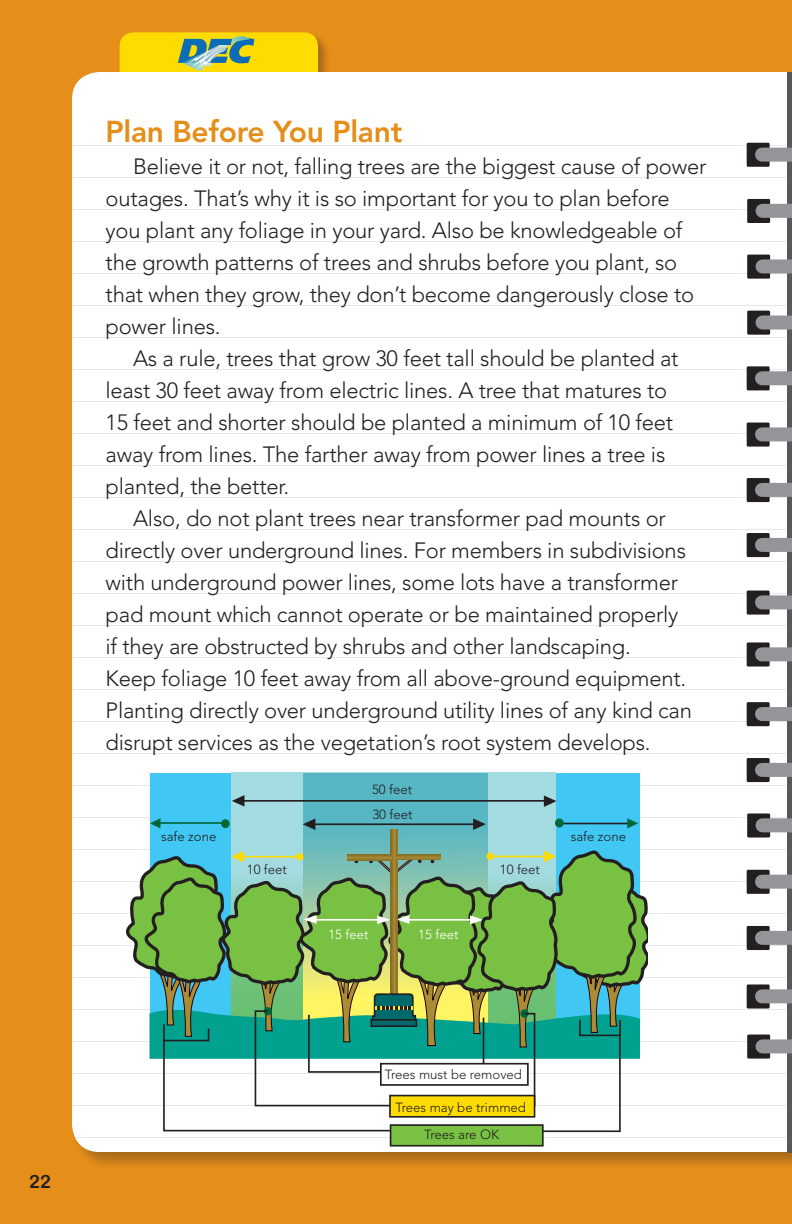
<style>
.page{position:relative;width:792px;height:1224px;background:#e58e19}
.page>*{position:absolute;margin:0;border:0;box-sizing:border-box;transform-origin:0 0}
.t1{font:800 30px "Avenir";letter-spacing:-.01em;color:#e58e19}
.t2{font:300 22px "Avenir";letter-spacing:-.01em;color:#231f20}
.t3{font:18.4px "Arial Rounded MT Bold";color:#231f20}
.t4{font:300 13.2px/27px "Avenir";color:#231f20;text-align:center}
.t5{font:300 13.2px "Avenir";color:#fff}
</style>
<div class="page">
<div style="left:72px;top:72px;width:715px;height:1080px;background:#fff"></div>
<hr style="left:72px;top:145px;width:720px;height:1px;background:#e6e7e9">
<hr style="left:72px;top:177px;width:720px;height:1px;background:#e6e7e9">
<hr style="left:72px;top:209px;width:720px;height:1px;background:#e6e7e9">
<hr style="left:72px;top:241px;width:720px;height:1px;background:#e6e7e9">
<hr style="left:72px;top:273px;width:720px;height:1px;background:#e6e7e9">
<hr style="left:72px;top:305px;width:720px;height:1px;background:#e6e7e9">
<hr style="left:72px;top:337px;width:720px;height:1px;background:#e6e7e9">
<hr style="left:72px;top:369px;width:720px;height:1px;background:#e6e7e9">
<hr style="left:72px;top:401px;width:720px;height:1px;background:#e6e7e9">
<hr style="left:72px;top:433px;width:720px;height:1px;background:#e6e7e9">
<hr style="left:72px;top:465px;width:720px;height:1px;background:#e6e7e9">
<hr style="left:72px;top:497px;width:720px;height:1px;background:#e6e7e9">
<hr style="left:72px;top:529px;width:720px;height:1px;background:#e6e7e9">
<hr style="left:72px;top:561px;width:720px;height:1px;background:#e6e7e9">
<hr style="left:72px;top:593px;width:720px;height:1px;background:#e6e7e9">
<hr style="left:72px;top:625px;width:720px;height:1px;background:#e6e7e9">
<hr style="left:72px;top:657px;width:720px;height:1px;background:#e6e7e9">
<hr style="left:72px;top:689px;width:720px;height:1px;background:#e6e7e9">
<hr style="left:72px;top:721px;width:720px;height:1px;background:#e6e7e9">
<hr style="left:72px;top:753px;width:720px;height:1px;background:#e6e7e9">
<hr style="left:72px;top:785px;width:720px;height:1px;background:#e6e7e9">
<hr style="left:72px;top:817px;width:720px;height:1px;background:#e6e7e9">
<hr style="left:72px;top:849px;width:720px;height:1px;background:#e6e7e9">
<hr style="left:72px;top:881px;width:720px;height:1px;background:#e6e7e9">
<hr style="left:72px;top:913px;width:720px;height:1px;background:#e6e7e9">
<hr style="left:72px;top:945px;width:720px;height:1px;background:#e6e7e9">
<hr style="left:72px;top:977px;width:720px;height:1px;background:#e6e7e9">
<hr style="left:72px;top:1009px;width:720px;height:1px;background:#e6e7e9">
<hr style="left:72px;top:1041px;width:720px;height:1px;background:#e6e7e9">
<hr style="left:72px;top:1073px;width:720px;height:1px;background:#e6e7e9">
<hr style="left:72px;top:1105px;width:720px;height:1px;background:#e6e7e9">
<hr style="left:72px;top:1137px;width:720px;height:1px;background:#e6e7e9">
<div style="left:119px;top:32px;width:211px;height:80px;background:#231f20;opacity:.3"></div>
<div style="left:120px;top:32px;width:198px;height:68px;background:#ffdc01;border-radius:14px"></div>
<div style="left:100px;top:72px;width:246px;height:46px;background:#fff"></div>
<div style="left:787px;top:72px;width:5px;height:1080px;background:#57585a"></div>
<svg style="left:747px;top:143px;width:23px;height:24px"></svg>
<div style="left:762px;top:148px;width:30px;height:14px;background:#939598"></div>
<svg style="left:747px;top:199px;width:23px;height:24px"></svg>
<div style="left:763px;top:204px;width:29px;height:14px;background:#939598"></div>
<svg style="left:747px;top:255px;width:23px;height:24px"></svg>
<div style="left:763px;top:259px;width:29px;height:14px;background:#939598"></div>
<svg style="left:747px;top:311px;width:23px;height:24px"></svg>
<div style="left:763px;top:316px;width:29px;height:14px;background:#939598"></div>
<svg style="left:747px;top:366px;width:23px;height:24px"></svg>
<div style="left:762px;top:371px;width:30px;height:14px;background:#939598"></div>
<svg style="left:747px;top:423px;width:23px;height:24px"></svg>
<div style="left:762px;top:427px;width:30px;height:14px;background:#939598"></div>
<svg style="left:747px;top:478px;width:23px;height:24px"></svg>
<div style="left:762px;top:483px;width:30px;height:14px;background:#939598"></div>
<svg style="left:747px;top:533px;width:23px;height:24px"></svg>
<div style="left:762px;top:538px;width:30px;height:14px;background:#939598"></div>
<svg style="left:747px;top:591px;width:23px;height:24px"></svg>
<div style="left:762px;top:595px;width:30px;height:14px;background:#939598"></div>
<svg style="left:747px;top:642px;width:23px;height:25px"></svg>
<div style="left:762px;top:647px;width:30px;height:14px;background:#939598"></div>
<svg style="left:747px;top:702px;width:23px;height:24px"></svg>
<div style="left:762px;top:707px;width:30px;height:14px;background:#939598"></div>
<svg style="left:747px;top:758px;width:23px;height:24px"></svg>
<div style="left:762px;top:763px;width:30px;height:14px;background:#939598"></div>
<svg style="left:747px;top:813px;width:23px;height:25px"></svg>
<div style="left:763px;top:818px;width:29px;height:14px;background:#939598"></div>
<svg style="left:747px;top:870px;width:23px;height:24px"></svg>
<div style="left:762px;top:875px;width:30px;height:14px;background:#939598"></div>
<svg style="left:747px;top:926px;width:23px;height:24px"></svg>
<div style="left:762px;top:931px;width:30px;height:14px;background:#939598"></div>
<svg style="left:747px;top:984px;width:23px;height:25px"></svg>
<div style="left:762px;top:989px;width:30px;height:14px;background:#939598"></div>
<svg style="left:747px;top:1035px;width:23px;height:24px"></svg>
<div style="left:763px;top:1039px;width:29px;height:14px;background:#939598"></div>
<svg style="left:178px;top:36px;width:76px;height:35px"></svg>
<div style="left:150px;top:773px;width:490px;height:253px;background:#40c7f4"></div>
<div style="left:231px;top:773px;width:324px;height:252px;background:#a3dbe1"></div>
<svg style="left:304px;top:773px;width:183px;height:76px;background:#59b6c2"></svg>
<div style="left:391px;top:1125px;width:152px;height:21px;background:#79c142"></div>
<div style="left:390px;top:1124px;width:154px;height:23px;border:2px solid #231f20"></div>
<hr style="left:240px;top:800px;width:307px;height:2px;background:#231f20">
<svg style="left:543px;top:794px;width:14px;height:14px"></svg>
<svg style="left:232px;top:795px;width:13px;height:12px"></svg>
<svg style="left:303px;top:817px;width:13px;height:14px"></svg>
<hr style="left:310px;top:823px;width:174px;height:2px;background:#231f20">
<svg style="left:472px;top:817px;width:14px;height:14px"></svg>
<hr style="left:559px;top:823px;width:75px;height:1px;background:#231f20">
<svg style="left:626px;top:818px;width:12px;height:11px"></svg>
<div style="left:556px;top:819px;width:7px;height:8px;background:#006838;border-radius:50%"></div>
<div style="left:555px;top:819px;width:9px;height:8px;border:2px solid #006838;border-radius:50%"></div>
<svg style="left:150px;top:818px;width:11px;height:11px"></svg>
<div style="left:222px;top:820px;width:7px;height:7px;background:#006838;border-radius:50%"></div>
<div style="left:221px;top:819px;width:9px;height:9px;border:2px solid #006838;border-radius:50%"></div>
<hr style="left:155px;top:822px;width:72px;height:2px;background:#006838">
<svg style="left:391px;top:830px;width:6px;height:19px"></svg>
<svg style="left:126px;top:849px;width:522px;height:258px;background:#80b873"></svg>
<svg style="left:162px;top:1013px;width:460px;height:120px;background:#98cab3"></svg>
<p class="t3" style="left:29px;top:1170px;width:23px">22</p>
<p class="t1" style="left:106px;top:114px;width:298px">Plan Before You Plant</p>
<p class="t2" style="left:133px;top:154px;width:575px">Believe it or not, falling trees are the biggest cause of power</p>
<p class="t2" style="left:106px;top:186px;width:566px">outages. That’s why it is so important for you to plan before</p>
<p class="t2" style="left:106px;top:218px;width:578px">you plant any foliage in your yard. Also be knowledgeable of</p>
<p class="t2" style="left:106px;top:250px;width:573px">the growth patterns of trees and shrubs before you plant, so</p>
<p class="t2" style="left:106px;top:282px;width:590px">that when they grow, they don’t become dangerously close to</p>
<p class="t2" style="left:106px;top:314px;width:116px">power lines.</p>
<p class="t2" style="left:133px;top:346px;width:547px">As a rule, trees that grow 30 feet tall should be planted at</p>
<p class="t2" style="left:106px;top:378px;width:563px">least 30 feet away from electric lines. A tree that matures to</p>
<p class="t2" style="left:106px;top:410px;width:569px">15 feet and shorter should be planted a minimum of 10 feet</p>
<p class="t2" style="left:106px;top:442px;width:561px">away from lines. The farther away from power lines a tree is</p>
<p class="t2" style="left:106px;top:474px;width:185px">planted, the better.</p>
<p class="t2" style="left:133px;top:506px;width:534px">Also, do not plant trees near transformer pad mounts or</p>
<p class="t2" style="left:106px;top:538px;width:582px">directly over underground lines. For members in subdivisions</p>
<p class="t2" style="left:106px;top:570px;width:574px">with underground power lines, some lots have a transformer</p>
<p class="t2" style="left:106px;top:602px;width:574px">pad mount which cannot operate or be maintained properly</p>
<p class="t2" style="left:106px;top:634px;width:527px">if they are obstructed by shrubs and other landscaping.</p>
<p class="t2" style="left:106px;top:666px;width:582px">Keep foliage 10 feet away from all above-ground equipment.</p>
<p class="t2" style="left:106px;top:698px;width:588px">Planting directly over underground utility lines of any kind can</p>
<p class="t2" style="left:106px;top:730px;width:547px">disrupt services as the vegetation’s root system develops.</p>
<p class="t4" style="left:372px;top:776px;width:42px;line-height:25.2px;text-align:left">50 feet<br>30 feet</p>
<p class="t4" style="left:161px;top:823px;width:57px">safe zone</p>
<p class="t4" style="left:571px;top:823px;width:57px">safe zone</p>
<p class="t4" style="left:247px;top:856px;width:42px">10 feet</p>
<p class="t4" style="left:500px;top:855px;width:42px">10 feet</p>
<p class="t5" style="left:328px;top:927px;width:42px">15 feet</p>
<p class="t5" style="left:418px;top:927px;width:42px">15 feet</p>
<p class="t4" style="left:385px;top:1061px;width:139px">Trees must be removed</p>
<p class="t4" style="left:395px;top:1094px;width:132px">Trees may be trimmed<br>Trees are OK</p>
</div>
